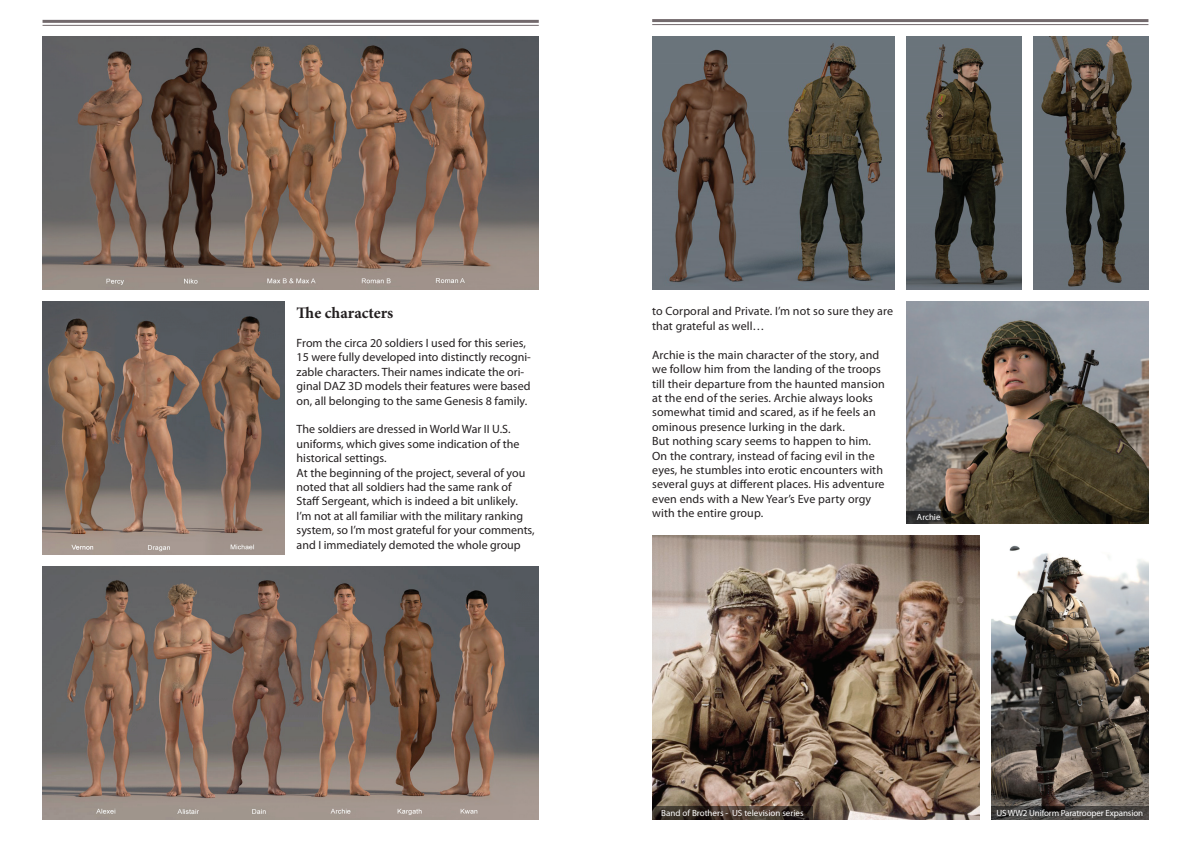
<style>
.page{position:relative;width:1191px;height:842px;background:#fff}
.page>*{position:absolute;margin:0;border:0;box-sizing:border-box;transform-origin:0 0}
.t1{font:700 16px "Minion Pro";color:#231f20}
.t2{font:12px/14.4px "Myriad Pro";color:#231f20}
.t3{font:9px "Myriad Pro";letter-spacing:-.01em;color:#fff}
.t4{font:8.9px "Myriad Pro";color:#fff}
</style>
<div class="page">
<hr style="left:43px;top:20px;width:496px;height:3px;background:#72696c">
<hr style="left:43px;top:25px;width:496px;height:1px;background:#72696c">
<hr style="left:652px;top:19px;width:496px;height:3px;background:#72696c">
<hr style="left:652px;top:24px;width:496px;height:1px;background:#72696c">
<img style="left:43px;top:566px;width:496px;height:253px">
<img style="left:43px;top:36px;width:496px;height:253px">
<img style="left:43px;top:301px;width:242px;height:253px">
<img style="left:652px;top:535px;width:327px;height:284px">
<img style="left:652px;top:36px;width:242px;height:253px">
<img style="left:906px;top:36px;width:115px;height:253px">
<img style="left:1033px;top:36px;width:115px;height:253px">
<img style="left:906px;top:301px;width:242px;height:222px">
<img style="left:991px;top:545px;width:157px;height:261px">
<svg style="left:991px;top:806px;width:157px;height:13px;background:#403e3c"></svg>
<svg style="left:652px;top:806px;width:160px;height:13px;background:#3b3028"></svg>
<svg style="left:906px;top:511px;width:45px;height:12px"></svg>
<h1 class="t1" style="left:297px;top:302px;width:98px">The characters</h1>
<p class="t2" style="left:297px;top:335px;width:236px">From the circa 20 soldiers I used for this series, 15 were fully developed into distinctly recogni&shy;zable characters. Their names indicate the ori&shy;ginal DAZ 3D models their features were based on, all belonging to the same Genesis 8 family.</p>
<p class="t2" style="left:297px;top:422px;width:240px">The soldiers are dressed in World War II U.S. uniforms, which gives some indication of the historical settings.<br>At the beginning of the project, several of you noted that all soldiers had the same rank of Staff Sergeant, which is indeed a bit unlikely.<br>I’m not at all familiar with the military ranking system, so I’m most grateful for your comments, and I immediately demoted the whole group</p>
<p class="t2" style="left:652px;top:304px;width:242px">to Corporal and Private. I’m not so sure they are that grateful as well…</p>
<p class="t2" style="left:652px;top:347px;width:234px">Archie is the main character of the story, and we follow him from the landing of the troops till their departure from the haunted mansion at the end of the series. Archie always looks somewhat timid and scared, as if he feels an ominous presence lurking in the dark.<br>But nothing scary seems to happen to him.<br>On the contrary, instead of facing evil in the eyes, he stumbles into erotic encounters with several guys at different places. His adventure even ends with a New Year’s Eve party orgy with the entire group.</p>
<p class="t4" style="left:917px;top:512px;width:25px">Archie</p>
<p class="t3" style="left:661px;top:807px;width:144px">Band of Brothers - US television series</p>
<p class="t3" style="left:996px;top:807px;width:148px">US WW2 Uniform Paratrooper Expansion</p>
</div>
